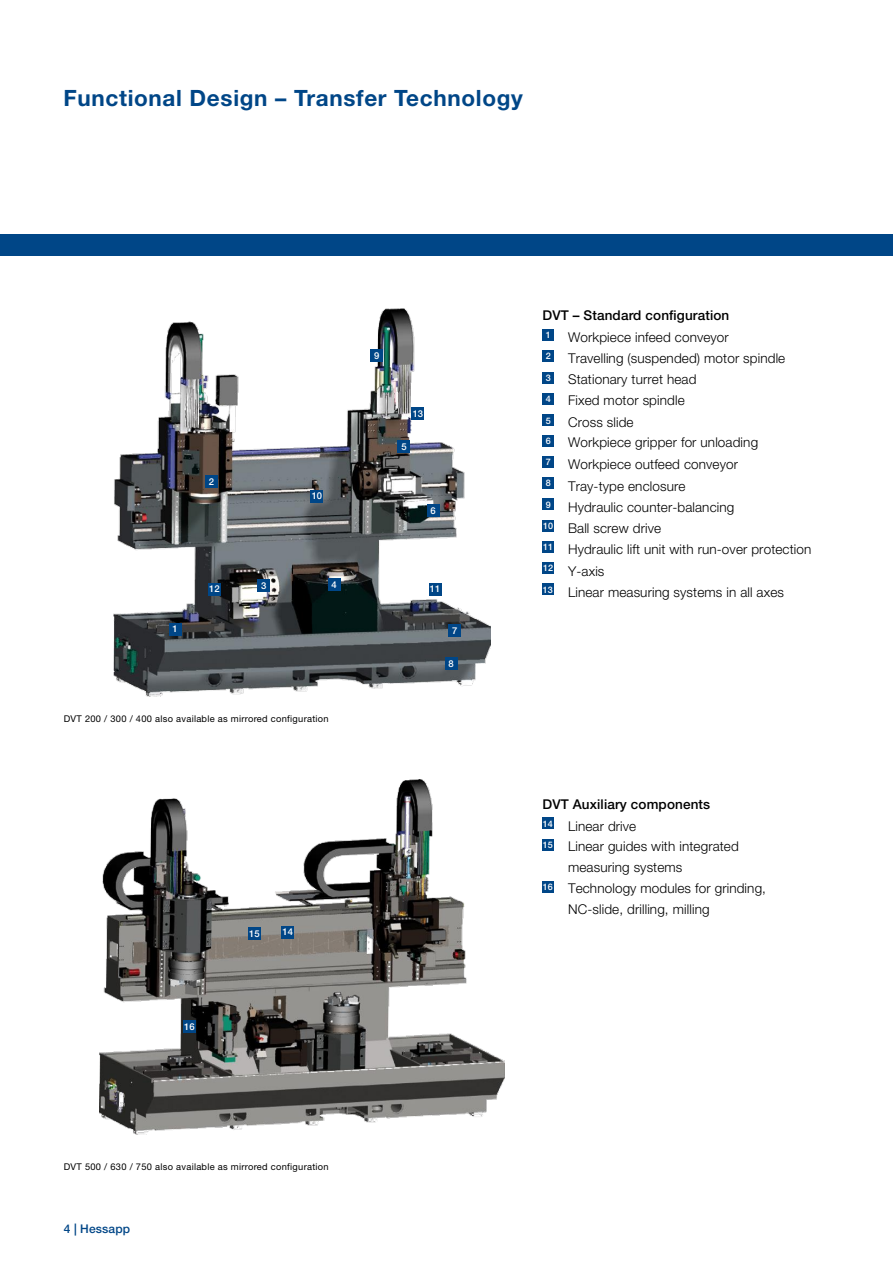
<style>
.page{position:relative;width:893px;height:1263px;background:#fff}
.page>*{position:absolute;margin:0;border:0;box-sizing:border-box;transform-origin:0 0}
.t1{font:700 22.5px "Helvetica Neue LT Pro";letter-spacing:.03em;color:#004687}
.t2{font:300 13.5px/21.3px "Helvetica Neue LT Pro";letter-spacing:.01em;color:#000}
.t3{font:500 13.5px "Helvetica Neue LT Pro";letter-spacing:.01em;color:#000}
.t4{font:500 12px "Helvetica Neue LT Pro";letter-spacing:.01em;color:#004687}
.t5{font:500 9.45px "Helvetica Neue LT Pro";color:#fff}
.t6{font:9.3px "Helvetica Neue LT Pro";letter-spacing:.03em;color:#000}
.t7{font:500 9px "Helvetica Neue LT Pro";color:#fff}
</style>
<div class="page">
<div style="left:0;top:234px;width:893px;height:21px;background:#004687"></div>
<div style="left:542px;top:329px;width:12px;height:12px;background:#004687"></div>
<div style="left:542px;top:350px;width:12px;height:11px;background:#004687"></div>
<div style="left:542px;top:372px;width:12px;height:12px;background:#004687"></div>
<div style="left:542px;top:393px;width:12px;height:12px;background:#004687"></div>
<div style="left:542px;top:414px;width:12px;height:12px;background:#004687"></div>
<div style="left:542px;top:435px;width:12px;height:11px;background:#004687"></div>
<div style="left:542px;top:456px;width:12px;height:12px;background:#004687"></div>
<div style="left:542px;top:477px;width:12px;height:12px;background:#004687"></div>
<div style="left:542px;top:498px;width:12px;height:12px;background:#004687"></div>
<div style="left:542px;top:520px;width:12px;height:11px;background:#004687"></div>
<div style="left:542px;top:541px;width:12px;height:12px;background:#004687"></div>
<div style="left:542px;top:562px;width:12px;height:12px;background:#004687"></div>
<div style="left:542px;top:583px;width:12px;height:12px;background:#004687"></div>
<img style="left:113px;top:308px;width:378px;height:388px">
<img style="left:100px;top:779px;width:404px;height:355px">
<div style="left:183px;top:1020px;width:12px;height:13px;background:#004687"></div>
<div style="left:282px;top:926px;width:12px;height:12px;background:#004687"></div>
<div style="left:248px;top:927px;width:12px;height:12px;background:#004687"></div>
<div style="left:543px;top:817px;width:11px;height:12px;background:#004687"></div>
<div style="left:543px;top:838px;width:11px;height:12px;background:#004687"></div>
<div style="left:543px;top:881px;width:11px;height:12px;background:#004687"></div>
<div style="left:169px;top:623px;width:12px;height:12px;background:#004687"></div>
<div style="left:206px;top:475px;width:12px;height:12px;background:#004687"></div>
<div style="left:398px;top:440px;width:12px;height:13px;background:#004687"></div>
<div style="left:445px;top:657px;width:12px;height:13px;background:#004687"></div>
<div style="left:371px;top:349px;width:12px;height:12px;background:#004687"></div>
<div style="left:311px;top:490px;width:12px;height:12px;background:#004687"></div>
<div style="left:429px;top:583px;width:12px;height:12px;background:#004687"></div>
<div style="left:258px;top:580px;width:12px;height:12px;background:#004687"></div>
<div style="left:328px;top:579px;width:12px;height:12px;background:#004687"></div>
<div style="left:449px;top:625px;width:12px;height:12px;background:#004687"></div>
<div style="left:427px;top:504px;width:12px;height:12px;background:#004687"></div>
<div style="left:412px;top:407px;width:12px;height:12px;background:#004687"></div>
<div style="left:209px;top:583px;width:12px;height:12px;background:#004687"></div>
<h1 class="t1" style="left:63px;top:84px;width:461px">Functional Design – Transfer Technology</h1>
<p class="t5" style="left:209px;top:476px;width:7px">2</p>
<p class="t5" style="left:173px;top:623px;width:7px">1</p>
<p class="t5" style="left:209px;top:583px;width:12px">12</p>
<p class="t5" style="left:312px;top:490px;width:12px">10</p>
<p class="t5" style="left:261px;top:580px;width:7px">3</p>
<p class="t5" style="left:332px;top:579px;width:7px">4</p>
<p class="t6" style="left:64px;top:713px;width:266px">DVT 200 / 300 / 400 also available as mirrored configuration</p>
<p class="t5" style="left:374px;top:349px;width:7px">9</p>
<p class="t5" style="left:413px;top:407px;width:12px">13</p>
<p class="t5" style="left:401px;top:441px;width:7px">5</p>
<p class="t5" style="left:431px;top:505px;width:7px">6</p>
<p class="t5" style="left:430px;top:583px;width:12px">11</p>
<p class="t5" style="left:452px;top:625px;width:7px">7</p>
<p class="t5" style="left:448px;top:658px;width:7px">8</p>
<p class="t5" style="left:184px;top:1021px;width:12px">16</p>
<p class="t5" style="left:249px;top:928px;width:12px">15</p>
<p class="t5" style="left:282px;top:926px;width:12px">14</p>
<p class="t6" style="left:64px;top:1161px;width:266px">DVT 500 / 630 / 750 also available as mirrored configuration</p>
<p class="t4" style="left:64px;top:1222px;width:68px">4 | Hessapp</p>
<p class="t3" style="left:542px;top:307px;width:188px">DVT – Standard configuration</p>
<p class="t7" style="left:546px;top:330px;width:7px">1</p>
<p class="t2" style="left:568px;top:326px;width:162px">Workpiece infeed conveyor</p>
<p class="t7" style="left:546px;top:350px;width:7px">2</p>
<p class="t2" style="left:568px;top:347px;width:219px">Travelling (suspended) motor spindle</p>
<p class="t7" style="left:546px;top:372px;width:7px">3</p>
<p class="t2" style="left:568px;top:368px;width:130px">Stationary turret head</p>
<p class="t7" style="left:546px;top:394px;width:7px">4</p>
<p class="t2" style="left:568px;top:389px;width:118px">Fixed motor spindle</p>
<p class="t7" style="left:546px;top:415px;width:7px">5</p>
<p class="t2" style="left:568px;top:411px;width:67px">Cross slide</p>
<p class="t7" style="left:546px;top:435px;width:7px">6</p>
<p class="t2" style="left:568px;top:431px;width:192px">Workpiece gripper for unloading</p>
<p class="t7" style="left:546px;top:456px;width:7px">7</p>
<p class="t2" style="left:568px;top:453px;width:171px">Workpiece outfeed conveyor</p>
<p class="t7" style="left:546px;top:478px;width:7px">8</p>
<p class="t2" style="left:568px;top:475px;width:119px">Tray-type enclosure</p>
<p class="t7" style="left:546px;top:499px;width:7px">9</p>
<p class="t2" style="left:543px;top:496px;width:270px;text-indent:25px">Hydraulic counter-balancing<br><sup>10</sup> Ball screw drive<br><sup>11</sup> Hydraulic lift unit with run-over protection<br><sup>12</sup> Y-axis<br><sup>13</sup> Linear measuring systems in all axes</p>
<p class="t3" style="left:542px;top:796px;width:169px">DVT Auxiliary components</p>
<p class="t2" style="left:568px;top:816px;width:172px;line-height:19.8px">Linear drive<br>Linear guides with integrated</p>
<p class="t2" style="left:568px;top:856px;width:199px">measuring systems<br>Technology modules for grinding,<br>NC-slide, drilling, milling</p>
<p class="t7" style="left:543px;top:818px;width:12px">14</p>
<p class="t7" style="left:543px;top:839px;width:12px">15</p>
<p class="t7" style="left:543px;top:882px;width:12px">16</p>
</div>
